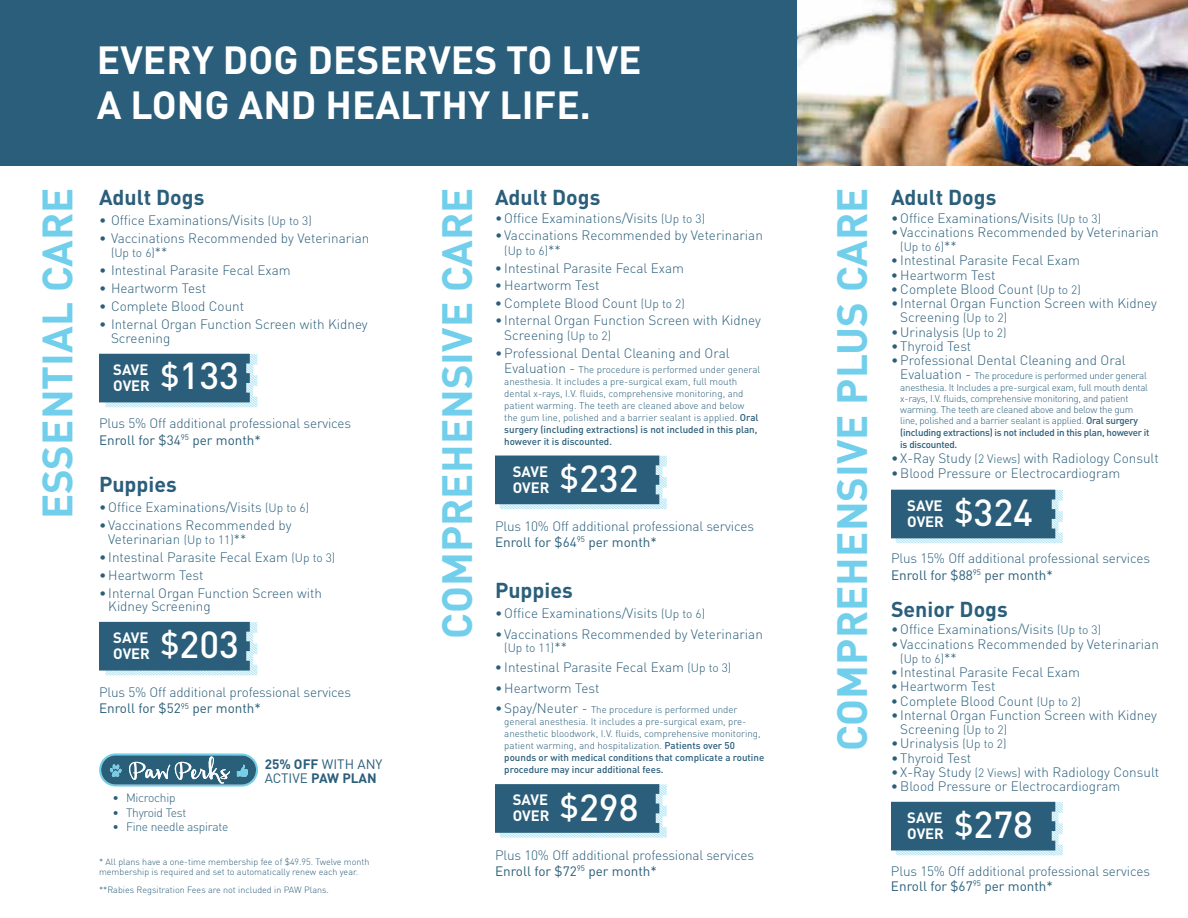
<style>
.page{position:relative;width:1188px;height:918px;background:#fff}
.page>*{position:absolute;margin:0;border:0;box-sizing:border-box;transform-origin:0 0}
.t1{font:700 41.85px "DIN";color:#71cfeb}
.t2{font:700 38.85px/44.5px "DIN";color:#fff}
.t3{font:700 21.3px "DIN";color:#2a5e7a}
.t4{font:700 14.85px/15.9px "DIN";color:#fff}
.t5{font:300 13.5px/16.2px "DIN";color:#2a5e7a}
.t6{font:700 13.5px/13.5px "DIN";color:#2a5e7a}
.t7{font:300 12px "DIN";letter-spacing:-.02em;color:#2a5e7a}
.t8{font:300 9.75px/12px "DIN";color:#2a5e7a}
.t9{font:300 9.75px/11.4px "DIN";letter-spacing:-.025em;color:#2a5e7a}
.t10{font:300 9px/10.5px "DIN";color:#2a5e7a}
.s1{font-size:12px}
.s2{font-size:13.5px}
.s3{font-weight:500}
.s4{font-weight:500;font-size:37.2px}
.s5{font-weight:400}
</style>
<div class="page">
<svg style="left:99px;top:753px;width:159px;height:34px;background:#5e8ea4"></svg>
<svg style="left:99px;top:354px;width:159px;height:53px;background:#42728b"></svg>
<svg style="left:99px;top:622px;width:159px;height:53px;background:#42728b"></svg>
<svg style="left:495px;top:456px;width:172px;height:53px;background:#41718b"></svg>
<svg style="left:495px;top:784px;width:172px;height:54px;background:#42738c"></svg>
<svg style="left:891px;top:490px;width:172px;height:53px;background:#40718a"></svg>
<svg style="left:891px;top:802px;width:172px;height:53px;background:#40718a"></svg>
<img style="left:796px;top:0;width:392px;height:166px">
<div style="left:0;top:0;width:796px;height:166px;background:#2a5e7a"></div>
<h2 class="t2" style="left:97px;top:36px;width:546px">EVERY DOG DESERVES TO LIVE<br>A LONG AND HEALTHY LIFE.</h2>
<h1 class="t1" style="left:30px;top:519px;width:333px;rotate:-90deg">ESSENTIAL CARE</h1>
<h1 class="t1" style="left:430px;top:639px;width:453px;rotate:-90deg">COMPREHENSIVE CARE</h1>
<h1 class="t1" style="left:825px;top:751px;width:566px;rotate:-90deg">COMPREHENSIVE PLUS CARE</h1>
<h3 class="t3" style="left:495px;top:184px;width:107px">Adult Dogs</h3>
<p class="t5" style="left:495px;top:210px;width:212px">•Office Examinations/Visits <span class="s1">(Up to 3)</span></p>
<p class="t5" style="left:495px;top:227px;width:269px">• Vaccinations Recommended by Veterinarian</p>
<p class="t7" style="left:504px;top:243px;width:58px">(Up to 6)<span class="s2">**</span></p>
<p class="t5" style="left:495px;top:260px;width:191px">• Intestinal Parasite Fecal Exam</p>
<p class="t5" style="left:495px;top:277px;width:106px">•Heartworm Test</p>
<p class="t5" style="left:495px;top:295px;width:191px">•Complete Blood Count <span class="s1">(Up to 2)</span></p>
<p class="t5" style="left:504px;top:313px;width:258px;line-height:15px;text-indent:-9px">• Internal Organ Function Screen with Kidney<br>Screening <span class="s1">(Up to 2)</span></p>
<p class="t5" style="left:495px;top:345px;width:236px">•Professional Dental Cleaning and Oral</p>
<p class="t8" style="left:504px;top:363px;width:258px"><span class="s2">Evaluation -</span> The procedure is performed under general anesthesia. It includes a pre-surgical exam, full mouth dental x-rays, I.V. fluids, comprehensive monitoring, and patient warming. The teeth are cleaned above and below the gum line, polished and a barrier sealant is applied. <span class="s3">Oral surgery (including extractions) is not included in this plan, however it is discounted.</span></p>
<h3 class="t3" style="left:99px;top:184px;width:107px">Adult Dogs</h3>
<p class="t5" style="left:99px;top:212px;width:214px">• Office Examinations/Visits <span class="s1">(Up to 3)</span></p>
<p class="t5" style="left:99px;top:230px;width:272px">• Vaccinations Recommended by Veterinarian</p>
<p class="t7" style="left:111px;top:245px;width:58px">(Up to 6)<span class="s2">**</span></p>
<p class="t5" style="left:99px;top:262px;width:193px">• Intestinal Parasite Fecal Exam</p>
<p class="t5" style="left:99px;top:280px;width:109px">• Heartworm Test</p>
<p class="t5" style="left:99px;top:298px;width:147px">• Complete Blood Count</p>
<p class="t5" style="left:111px;top:318px;width:258px;line-height:13.5px;text-indent:-12px">• Internal Organ Function Screen with Kidney<br>Screening</p>
<p class="t4" style="left:113px;top:361px;width:127px">SAVE<br>OVER <sup>$</sup><span class="s4">133</span></p>
<p class="t5" style="left:99px;top:415px;width:254px">Plus 5% Off additional professional services<br><span class="s5">Enroll for $34</span><sup>95</sup> <span class="s5">per month*</span></p>
<p class="t4" style="left:513px;top:463px;width:127px">SAVE<br>OVER <sup>$</sup><span class="s4">232</span></p>
<h3 class="t3" style="left:99px;top:470px;width:79px">Puppies</h3>
<p class="t5" style="left:99px;top:499px;width:212px">•Office Examinations/Visits <span class="s1">(Up to 6)</span></p>
<p class="t5" style="left:108px;top:518px;width:185px;line-height:13.5px;text-indent:-9px">• Vaccinations Recommended by<br>Veterinarian <span class="s1">(Up to 11)</span>**</p>
<p class="t5" style="left:99px;top:549px;width:238px">• Intestinal Parasite Fecal Exam <span class="s1">(Up to 3)</span></p>
<p class="t5" style="left:99px;top:567px;width:106px">•Heartworm Test</p>
<p class="t5" style="left:108px;top:586px;width:215px;line-height:13.5px;text-indent:-9px">• Internal Organ Function Screen with<br>Kidney Screening</p>
<p class="t5" style="left:495px;top:517px;width:261px">Plus 10% Off additional professional services<br><span class="s5">Enroll for $64</span><sup>95</sup> <span class="s5">per month*</span></p>
<h3 class="t3" style="left:495px;top:577px;width:79px">Puppies</h3>
<p class="t5" style="left:495px;top:605px;width:212px">•Office Examinations/Visits <span class="s1">(Up to 6)</span></p>
<p class="t5" style="left:495px;top:626px;width:269px">• Vaccinations Recommended by Veterinarian</p>
<p class="t7" style="left:504px;top:641px;width:64px">(Up to 11)<span class="s2">**</span></p>
<p class="t5" style="left:495px;top:659px;width:238px">• Intestinal Parasite Fecal Exam <span class="s1">(Up to 3)</span></p>
<p class="t5" style="left:495px;top:680px;width:106px">•Heartworm Test</p>
<p class="t8" style="left:504px;top:703px;width:262px;text-indent:-9px"><span class="s2">•Spay/Neuter -</span> The procedure is performed under general anesthesia. It includes a pre-surgical exam, pre&shy;anesthetic bloodwork, I.V. fluids, comprehensive monitoring, patient warming, and hospitalization. <span class="s3">Patients over 50 pounds or with medical conditions that complicate a routine procedure may incur additional fees.</span></p>
<p class="t4" style="left:113px;top:629px;width:127px">SAVE<br>OVER <sup>$</sup><span class="s4">203</span></p>
<p class="t5" style="left:99px;top:684px;width:254px">Plus 5% Off additional professional services<br><span class="s5">Enroll for $52</span><sup>95</sup> <span class="s5">per month*</span></p>
<p class="t6" style="left:265px;top:757px;width:119px">25% OFF <span class="s5">WITH ANY<br>ACTIVE</span> PAW PLAN</p>
<p class="t7" style="left:112px;top:791px;width:65px">• Microchip</p>
<p class="t7" style="left:112px;top:805px;width:75px">• Thyroid Test</p>
<p class="t7" style="left:112px;top:820px;width:117px">• Fine needle aspirate</p>
<p class="t10" style="left:99px;top:856px;width:272px">* All plans have a one-time membership fee of $49.95. Twelve month membership is required and set to automatically renew each year.</p>
<p class="t10" style="left:99px;top:884px;width:231px">**Rabies Regsitration Fees are not included in PAW Plans.</p>
<p class="t4" style="left:513px;top:791px;width:127px">SAVE<br>OVER <sup>$</sup><span class="s4">298</span></p>
<p class="t5" style="left:495px;top:846px;width:261px">Plus 10% Off additional professional services<br><span class="s5">Enroll for $72</span><sup>95</sup> <span class="s5">per month*</span></p>
<h3 class="t3" style="left:891px;top:184px;width:107px">Adult Dogs</h3>
<p class="t5" style="left:891px;top:210px;width:212px">•Office Examinations/Visits <span class="s1">(Up to 3)</span></p>
<p class="t5" style="left:891px;top:224px;width:269px">• Vaccinations Recommended by Veterinarian</p>
<p class="t7" style="left:900px;top:239px;width:58px">(Up to 6)<span class="s2">**</span></p>
<p class="t5" style="left:891px;top:252px;width:191px">• Intestinal Parasite Fecal Exam</p>
<p class="t5" style="left:891px;top:267px;width:106px">•Heartworm Test</p>
<p class="t5" style="left:891px;top:281px;width:191px">•Complete Blood Count <span class="s1">(Up to 2)</span></p>
<p class="t5" style="left:900px;top:296px;width:258px;line-height:14.2px;text-indent:-9px">• Internal Organ Function Screen with Kidney<br>Screening <span class="s1">(Up to 2)</span></p>
<p class="t5" style="left:891px;top:324px;width:117px">•Urinalysis <span class="s1">(Up to 2)</span></p>
<p class="t5" style="left:891px;top:338px;width:82px">• Thyroid Test</p>
<p class="t5" style="left:891px;top:352px;width:236px">•Professional Dental Cleaning and Oral</p>
<p class="t9" style="left:900px;top:370px;width:251px"><span class="s2">Evaluation -</span> The procedure is performed under general anesthesia. It Includes a pre-surgical exam, full mouth dental x-rays, I.V. fluids, comprehensive monitoring, and patient warming. The teeth are cleaned above and below the gum line, polished and a barrier sealant is applied. <span class="s3">Oral surgery (including extractions) is not included in this plan, however it is discounted.</span></p>
<p class="t5" style="left:891px;top:450px;width:269px">• X-Ray Study <span class="s1">(2 Views)</span> with Radiology Consult</p>
<p class="t5" style="left:891px;top:465px;width:231px">•Blood Pressure or Electrocardiogram</p>
<p class="t4" style="left:907px;top:497px;width:127px">SAVE<br>OVER <sup>$</sup><span class="s4">324</span></p>
<p class="t5" style="left:891px;top:550px;width:261px">Plus 15% Off additional professional services<br><span class="s5">Enroll for $88</span><sup>95</sup> <span class="s5">per month*</span></p>
<h3 class="t3" style="left:891px;top:595px;width:118px">Senior Dogs</h3>
<p class="t5" style="left:891px;top:621px;width:212px">•Office Examinations/Visits <span class="s1">(Up to 3)</span></p>
<p class="t5" style="left:891px;top:636px;width:269px">• Vaccinations Recommended by Veterinarian</p>
<p class="t7" style="left:900px;top:651px;width:58px">(Up to 6)<span class="s2">**</span></p>
<p class="t5" style="left:891px;top:664px;width:191px">• Intestinal Parasite Fecal Exam</p>
<p class="t5" style="left:891px;top:678px;width:106px">•Heartworm Test</p>
<p class="t5" style="left:891px;top:693px;width:191px">•Complete Blood Count <span class="s1">(Up to 2)</span></p>
<p class="t5" style="left:900px;top:708px;width:258px;line-height:14.2px;text-indent:-9px">• Internal Organ Function Screen with Kidney<br>Screening <span class="s1">(Up to 2)</span></p>
<p class="t5" style="left:891px;top:735px;width:117px">•Urinalysis <span class="s1">(Up to 2)</span></p>
<p class="t5" style="left:891px;top:750px;width:82px">• Thyroid Test</p>
<p class="t5" style="left:891px;top:764px;width:270px">• X-Ray Study <span class="s1">(2 Views)</span> with Radiology Consult</p>
<p class="t5" style="left:891px;top:778px;width:231px">•Blood Pressure or Electrocardiogram</p>
<p class="t4" style="left:907px;top:809px;width:127px">SAVE<br>OVER <sup>$</sup><span class="s4">278</span></p>
<p class="t5" style="left:891px;top:863px;width:261px;line-height:15px">Plus 15% Off additional professional services<br><span class="s5">Enroll for $67</span><sup>95</sup> <span class="s5">per month*</span></p>
</div>
